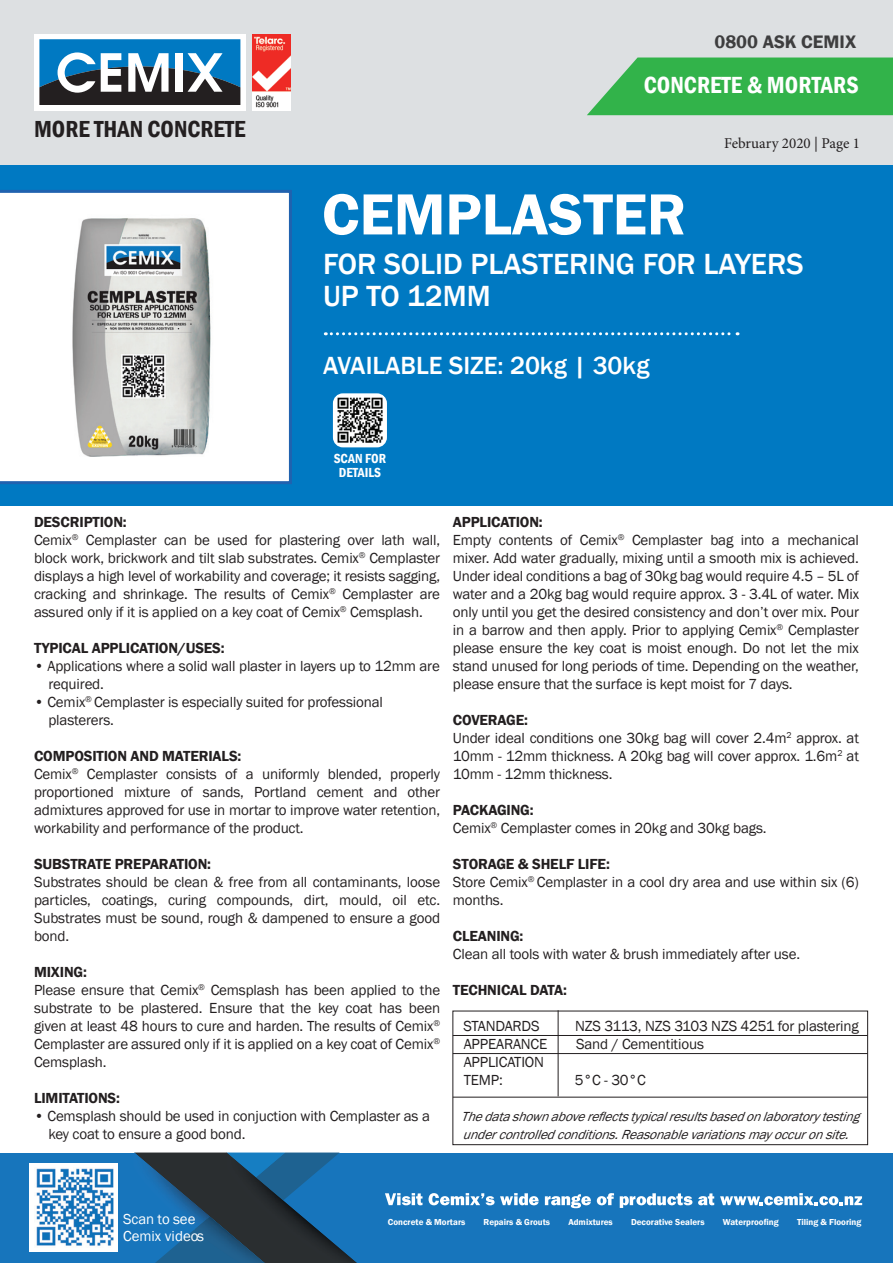
<style>
.page{position:relative;width:893px;height:1263px;background:#fff}
.page>*{position:absolute;margin:0;border:0;box-sizing:border-box;transform-origin:0 0}
.t1{font:600 60px "Franklin Gothic";color:#fff}
.t2{font:500 30px/31.5px "Franklin Gothic";color:#fff}
.t3{font:500 25.5px "Franklin Gothic";color:#fff}
.t4{font:600 condensed 24px "Franklin Gothic";color:#fff}
.t5{font:600 condensed 23.85px "Franklin Gothic";color:#231f20}
.t6{font:600 18.6px "Franklin Gothic";color:#3e3e3f}
.t7{font:15px/18px "Franklin Gothic";letter-spacing:-.01em;color:#231f20}
.t8{font:600 15px "Franklin Gothic";letter-spacing:-.01em;color:#231f20}
.t9{font:15px "Minion Pro";letter-spacing:-.005em;color:#231f20}
.t10{font:14.85px "Franklin Gothic";color:#fff}
.t11{font:italic 13.5px/18px "Franklin Gothic";color:#231f20}
.t12{font:600 condensed 13.5px/13.5px "Franklin Gothic";color:#fff;text-align:center}
.t13{font:600 8.85px "Franklin Gothic";color:#fff}
.s1{font-weight:600}
</style>
<div class="page">
<div style="left:0;top:0;width:893px;height:166px;background:#dde0e2"></div>
<div style="left:34px;top:34px;width:212px;height:76px;background:#fff"></div>
<svg style="left:40px;top:39px;width:200px;height:66px"></svg>
<img style="left:253px;top:34px;width:37px;height:76px">
<svg style="left:587px;top:58px;width:306px;height:57px;background:#40b656"></svg>
<div style="left:0;top:166px;width:893px;height:340px;background:#0079c2"></div>
<svg style="left:0;top:190px;width:292px;height:294px;background:#cfdded"></svg>
<img style="left:7px;top:199px;width:267px;height:277px">
<svg style="left:325px;top:332px;width:413px;height:3px"></svg>
<div style="left:333px;top:393px;width:54px;height:54px;border:3px solid #fff;border-radius:9px"></div>
<div style="left:0;top:1152px;width:893px;height:111px;background:#1775bc"></div>
<img style="left:133px;top:1152px;width:93px;height:109px">
<img style="left:197px;top:1206px;width:29px;height:10px">
<img style="left:195px;top:1216px;width:31px;height:47px">
<img style="left:226px;top:1152px;width:151px;height:111px">
<div style="left:29px;top:1163px;width:89px;height:88px;background:#fff"></div>
<img style="left:36px;top:1168px;width:78px;height:78px">
<svg style="left:385px;top:1193px;width:37px;height:12px"></svg>
<svg style="left:429px;top:1193px;width:110px;height:12px"></svg>
<svg style="left:545px;top:1194px;width:46px;height:14px"></svg>
<svg style="left:597px;top:1193px;width:17px;height:12px"></svg>
<svg style="left:620px;top:1193px;width:72px;height:15px"></svg>
<svg style="left:698px;top:1193px;width:16px;height:12px"></svg>
<svg style="left:720px;top:1193px;width:142px;height:12px"></svg>
<img style="left:337px;top:397px;width:46px;height:46px">
<div style="left:452px;top:1011px;width:416px;height:134px;border:1px solid #231f20"></div>
<hr style="left:453px;top:1035px;width:415px;height:1px;background:#231f20">
<hr style="left:453px;top:1053px;width:415px;height:1px;background:#231f20">
<hr style="left:453px;top:1097px;width:415px;height:1px;background:#231f20">
<hr style="left:558px;top:1010px;width:1px;height:86px;background:#231f20">
<p class="t6" style="left:714px;top:30px;width:143px">0800 ASK CEMIX</p>
<h3 class="t5" style="left:34px;top:113px;width:213px">MORE THAN CONCRETE</h3>
<h3 class="t4" style="left:644px;top:69px;width:216px">CONCRETE &amp; MORTARS</h3>
<p class="t9" style="left:724px;top:133px;width:137px">February 2020 | Page 1</p>
<h1 class="t1" style="left:322px;top:177px;width:366px">CEMPLASTER</h1>
<h2 class="t2" style="left:323px;top:249px;width:482px">FOR SOLID PLASTERING FOR LAYERS<br>UP TO 12MM</h2>
<h3 class="t3" style="left:323px;top:350px;width:328px">AVAILABLE SIZE: 20kg | 30kg</h3>
<p class="t12" style="left:334px;top:452px;width:54px">SCAN FOR<br>DETAILS</p>
<p class="t7" style="left:34px;top:514px;width:408px"><span class="s1">DESCRIPTION:<br></span>Cemix<sup>®</sup> Cemplaster can be used for plastering over lath wall, block work, brickwork and tilt slab substrates. Cemix<sup>®</sup> Cemplaster displays a high level of workability and coverage; it resists sagging, cracking and shrinkage. The results of Cemix<sup>®</sup> Cemplaster are assured only if it is applied on a key coat of Cemix<sup>®</sup> Cemsplash.</p>
<p class="t8" style="left:34px;top:639px;width:192px">TYPICAL APPLICATION/USES:</p>
<p class="t7" style="left:48px;top:658px;width:393px;text-indent:-14px">• Applications where a solid wall plaster in layers up to 12mm are required.</p>
<p class="t7" style="left:48px;top:694px;width:336px;text-indent:-14px">• Cemix<sup>®</sup> Cemplaster is especially suited for professional plasterers.</p>
<p class="t7" style="left:34px;top:748px;width:408px"><span class="s1">COMPOSITION AND MATERIALS:<br></span>Cemix<sup>®</sup> Cemplaster consists of a uniformly blended, properly proportioned mixture of sands, Portland cement and other admixtures approved for use in mortar to improve water retention, workability and performance of the product.</p>
<p class="t8" style="left:34px;top:855px;width:179px">SUBSTRATE PREPARATION:</p>
<p class="t7" style="left:34px;top:874px;width:408px;text-align:justify">Substrates should be clean &amp; free from all contaminants, loose particles, coatings, curing compounds, dirt, mould, oil etc.<br>Substrates must be sound, rough &amp; dampened to ensure a good bond.</p>
<p class="t7" style="left:34px;top:964px;width:408px"><span class="s1">MIXING:<br></span>Please ensure that Cemix<sup>®</sup> Cemsplash has been applied to the substrate to be plastered. Ensure that the key coat has been given at least 48 hours to cure and harden. The results of Cemix<sup>® </sup>Cemplaster are assured only if it is applied on a key coat of Cemix<sup>® </sup>Cemsplash.</p>
<p class="t8" style="left:34px;top:1089px;width:88px">LIMITATIONS:</p>
<p class="t7" style="left:48px;top:1108px;width:383px;text-indent:-14px">• Cemsplash should be used in conjuction with Cemplaster as a key coat to ensure a good bond.</p>
<p class="t7" style="left:453px;top:514px;width:408px"><span class="s1">APPLICATION:<br></span>Empty contents of Cemix<sup>®</sup> Cemplaster bag into a mechanical mixer. Add water gradually, mixing until a smooth mix is achieved.<br>Under ideal conditions a bag of 30kg bag would require 4.5 – 5L of water and a 20kg bag would require approx. 3 - 3.4L of water. Mix only until you get the desired consistency and don’t over mix. Pour in a barrow and then apply. Prior to applying Cemix<sup>®</sup> Cemplaster please ensure the key coat is moist enough. Do not let the mix stand unused for long periods of time. Depending on the weather, please ensure that the surface is kept moist for 7 days.</p>
<p class="t7" style="left:453px;top:712px;width:408px"><span class="s1">COVERAGE:<br></span>Under ideal conditions one 30kg bag will cover 2.4m<sup>2</sup> approx. at 10mm - 12mm thickness. A 20kg bag will cover approx. 1.6m<sup>2</sup> at 10mm - 12mm thickness.</p>
<p class="t7" style="left:453px;top:802px;width:315px"><span class="s1">PACKAGING:<br></span>Cemix<sup>®</sup> Cemplaster comes in 20kg and 30kg bags.</p>
<p class="t7" style="left:453px;top:856px;width:407px"><span class="s1">STORAGE &amp; SHELF LIFE:<br></span>Store Cemix<sup>®</sup> Cemplaster in a cool dry area and use within six (6) months.</p>
<p class="t8" style="left:453px;top:927px;width:72px">CLEANING:</p>
<p class="t7" style="left:453px;top:946px;width:349px">Clean all tools with water &amp; brush immediately after use.</p>
<p class="t8" style="left:453px;top:981px;width:116px">TECHNICAL DATA:</p>
<p class="t7" style="left:463px;top:1018px;width:78px">STANDARDS</p>
<p class="t7" style="left:575px;top:1018px;width:285px">NZS 3113, NZS 3103 NZS 4251 for plastering</p>
<p class="t7" style="left:464px;top:1036px;width:85px">APPEARANCE</p>
<p class="t7" style="left:576px;top:1036px;width:129px">Sand / Cementitious</p>
<p class="t7" style="left:464px;top:1054px;width:82px">APPLICATION<br>TEMP:</p>
<p class="t7" style="left:575px;top:1072px;width:73px">5°C - 30°C</p>
<p class="t11" style="left:461px;top:1108px;width:406px">Thedatashownabovereflectstypicalresultsbasedonlaboratorytesting undercontrolledconditions.Reasonablevariationsmayoccuronsite.</p>
<p class="t10" style="left:123px;top:1209px;width:74px">Scan to see</p>
<p class="t13" style="left:388px;top:1217px;width:79px">Concrete &amp; Mortars</p>
<p class="t13" style="left:484px;top:1217px;width:68px">Repairs &amp; Grouts</p>
<p class="t13" style="left:568px;top:1217px;width:46px">Admixtures</p>
<p class="t13" style="left:631px;top:1217px;width:75px">Decorative Sealers</p>
<p class="t13" style="left:723px;top:1217px;width:57px">Waterproofing</p>
<p class="t13" style="left:797px;top:1217px;width:66px">Tiling &amp; Flooring</p>
<p class="t10" style="left:123px;top:1227px;width:83px">Cemix videos</p>
</div>
